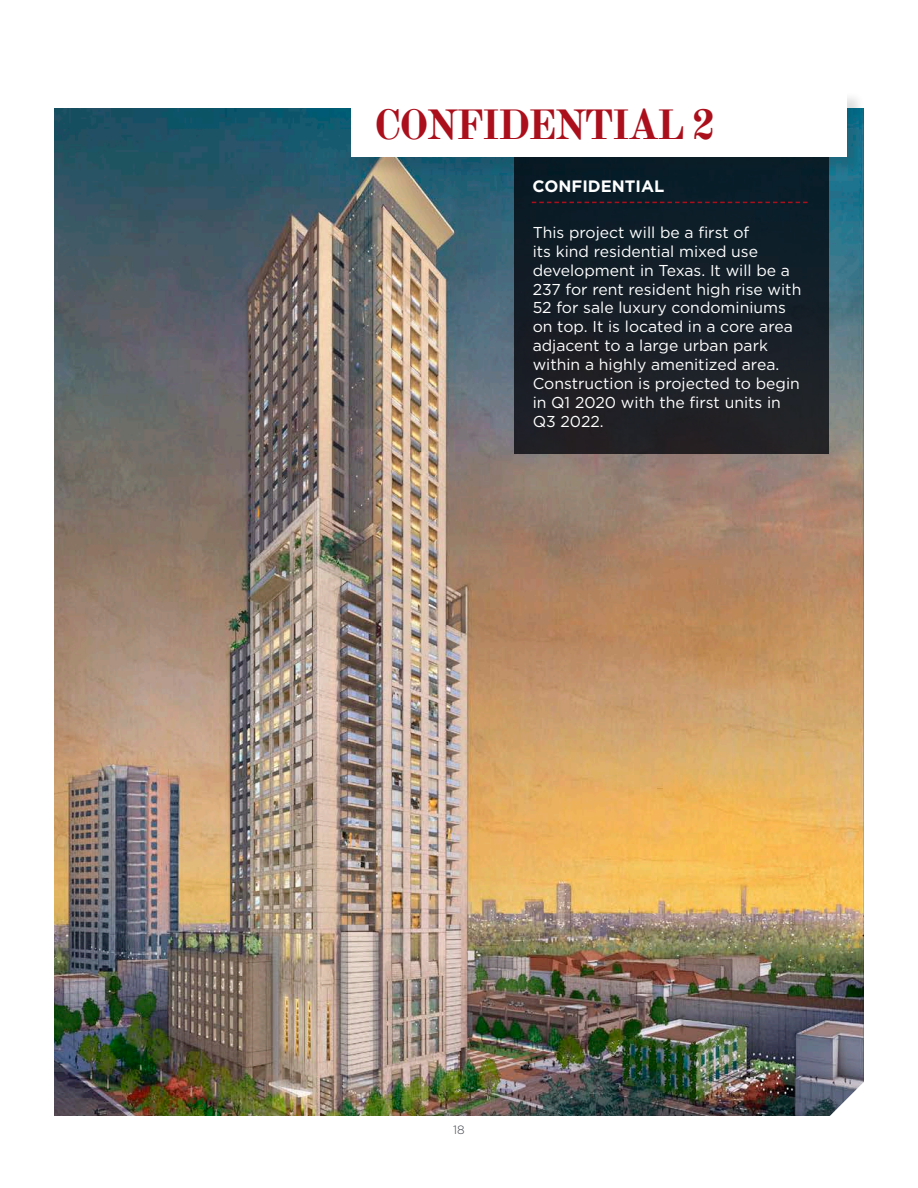
<style>
.page{position:relative;width:918px;height:1188px;background:#fff}
.page>*{position:absolute;margin:0;border:0;box-sizing:border-box;transform-origin:0 0}
.t1{font:700 42px "Old Standard TT";letter-spacing:-.06em;color:#ab0f1b}
.t2{font:700 16.5px "Gotham";color:#fff}
.t3{font:15.75px/18.9px "Gotham";color:#fff}
.t4{font:300 12px "Gotham";color:#40424b}
</style>
<div class="page">
<img style="left:54px;top:108px;width:810px;height:1008px">
<div style="left:514px;top:157px;width:315px;height:297px;background:linear-gradient(to bottom,#071c29,#252125)"></div>
<div style="left:353px;top:91px;width:513px;height:85px;background:#231f20;opacity:.14"></div>
<div style="left:351px;top:89px;width:496px;height:68px;background:#fff"></div>
<svg style="left:532px;top:202px;width:276px;height:1px"></svg>
<svg style="left:828px;top:1080px;width:36px;height:36px"></svg>
<p class="t1" style="left:374px;top:92px;width:344px">CONFIDENTIAL 2</p>
<p class="t2" style="left:533px;top:177px;width:133px">CONFIDENTIAL</p>
<p class="t3" style="left:533px;top:223px;width:270px">This project will be a first of<br>its kind residential mixed use development in Texas. It will be a<br>237 for rent resident high rise with<br>52 for sale luxury condominiums on top. It is located in a core area adjacent to a large urban park within a highly amenitized area.<br>Construction is projected to begin in Q1 2020 with the first units in<br>Q3 2022.</p>
<p class="t4" style="left:453px;top:1123px;width:13px">18</p>
</div>
